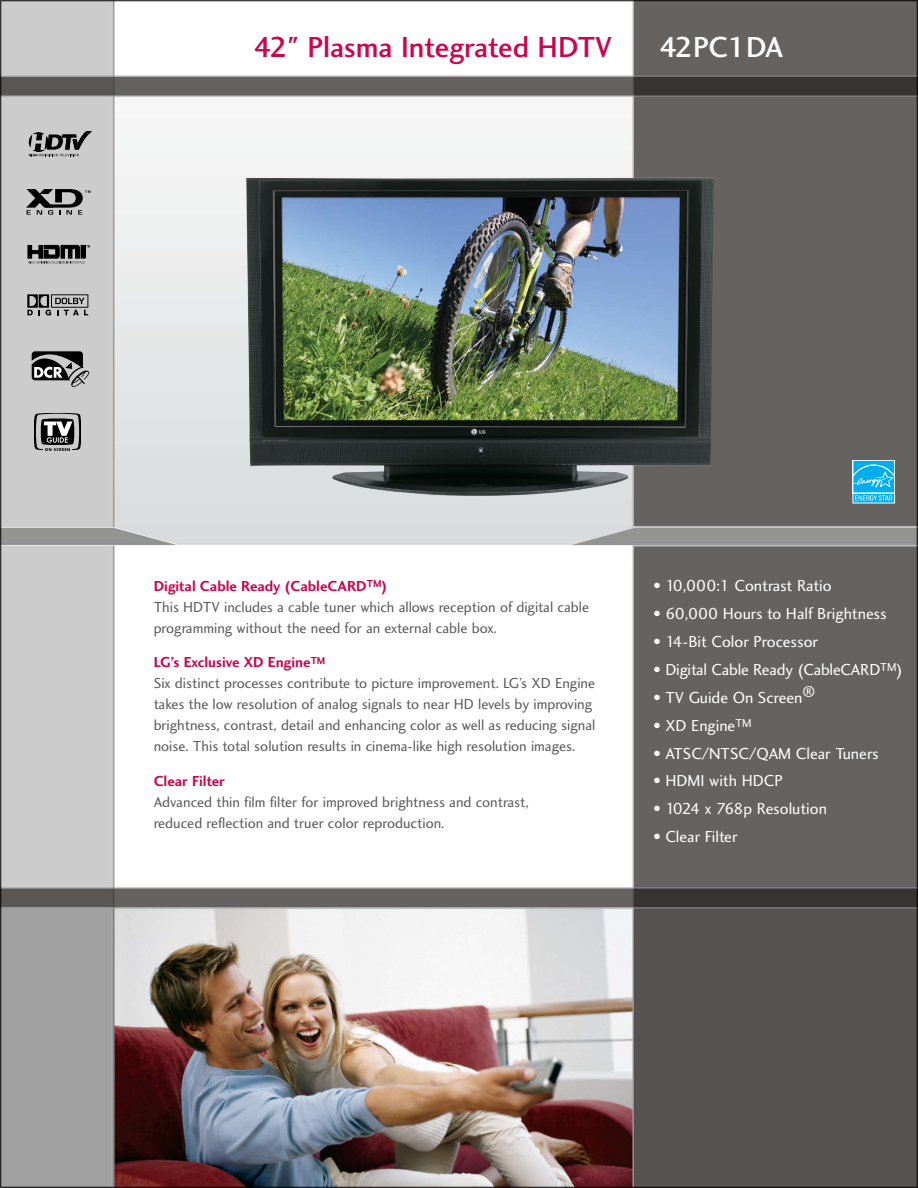
<style>
.page{position:relative;width:918px;height:1188px;background:#fff}
.page>*{position:absolute;margin:0;border:0;box-sizing:border-box;transform-origin:0 0}
.t1{font:30px "Charlotte Sans Medium Plain";color:#c80751}
.t2{font:30px "Charlotte Sans Medium Plain";color:#fff}
.t3{font:16.5px "Charlotte Sans Book Plain";color:#fff}
.t4{font:15px/21px "Charlotte Sans Book Plain";color:#5b5b5e}
.t5{font:15px "Charlotte Sans Bold Plain";color:#c80751}
</style>
<div class="page">
<img style="left:2px;top:2px;width:914px;height:1184px">
<img style="left:246px;top:178px;width:468px;height:320px">
<svg style="left:26px;top:189px;width:65px;height:26px;background:#7a7a7a"></svg>
<svg style="left:27px;top:245px;width:63px;height:19px"></svg>
<svg style="left:27px;top:294px;width:61px;height:21px"></svg>
<svg style="left:29px;top:131px;width:63px;height:25px;background:#818181"></svg>
<svg style="left:32px;top:351px;width:57px;height:36px;background:#737373"></svg>
<svg style="left:34px;top:414px;width:47px;height:37px;background:#777"></svg>
<svg style="left:852px;top:460px;width:43px;height:1px"></svg>
<svg style="left:852px;top:461px;width:43px;height:43px;background:#3fbff0"></svg>
<h1 class="t1" style="left:254px;top:29px;width:360px">42" Plasma Integrated HDTV</h1>
<h1 class="t2" style="left:659px;top:29px;width:126px">42PC1DA</h1>
<p class="t5" style="left:154px;top:577px;width:235px">Digital Cable Ready (CableCARD<sup>TM</sup>)</p>
<p class="t4" style="left:154px;top:596px;width:437px">This HDTV includes a cable tuner which allows reception of digital cable programming without the need for an external cable box.</p>
<p class="t5" style="left:154px;top:653px;width:173px">LG’s Exclusive XD Engine<sup>TM</sup></p>
<p class="t4" style="left:154px;top:672px;width:443px">Six distinct processes contribute to picture improvement. LG’s XD Engine takes the low resolution of analog signals to near HD levels by improving brightness, contrast, detail and enhancing color as well as reducing signal noise. This total solution results in cinema-like high resolution images.</p>
<p class="t5" style="left:154px;top:772px;width:73px">Clear Filter</p>
<p class="t4" style="left:154px;top:791px;width:376px">Advanced thin film filter for improved brightness and contrast, reduced reflection and truer color reproduction.</p>
<p class="t3" style="left:654px;top:576px;width:180px">• 10,000:1 Contrast Ratio</p>
<p class="t3" style="left:654px;top:604px;width:235px">• 60,000 Hours to Half Brightness</p>
<p class="t3" style="left:654px;top:632px;width:166px">• 14-Bit Color Processor</p>
<p class="t3" style="left:654px;top:659px;width:251px">• Digital Cable Ready (CableCARD<sup>TM</sup>)</p>
<p class="t3" style="left:654px;top:687px;width:163px">• TV Guide On Screen®</p>
<p class="t3" style="left:654px;top:715px;width:100px">• XD Engine<sup>TM</sup></p>
<p class="t3" style="left:654px;top:743px;width:227px">• ATSC/NTSC/QAM Clear Tuners</p>
<p class="t3" style="left:654px;top:771px;width:131px">• HDMI with HDCP</p>
<p class="t3" style="left:654px;top:799px;width:175px">• 1024 x 768p Resolution</p>
<p class="t3" style="left:654px;top:827px;width:86px">• Clear Filter</p>
</div>
